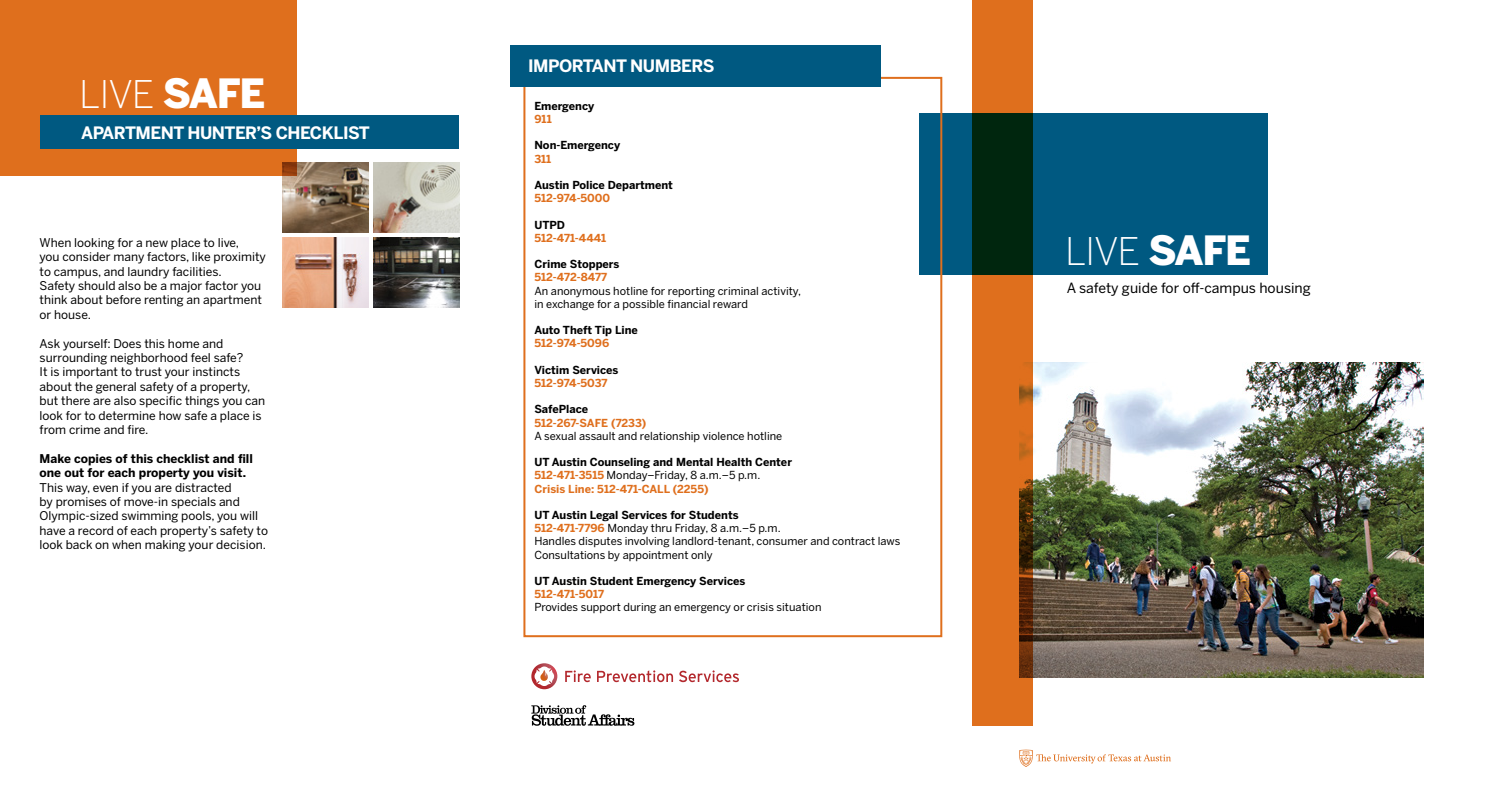
<style>
.page{position:relative;width:1512px;height:792px;background:#fff}
.page>*{position:absolute;margin:0;border:0;box-sizing:border-box;transform-origin:0 0}
.t1{font:300 37.8px "Benton Sans";letter-spacing:-.03em;color:#fff}
.t2{font:700 17px "Benton Sans";letter-spacing:-.03em;color:#fff}
.t3{font:14px "Benton Sans";color:#000}
.t4{font:12px/14.4px "Benton Sans";color:#000}
.t5{font:700 12px/14.4px "Benton Sans";color:#000}
.t6{font:11px/13.2px "Benton Sans";color:#000}
.t7{font:700 11px/13.2px "Benton Sans";color:#df6f1d}
.t8{font:700 11px "Benton Sans";color:#000}
.s1{font-weight:900;font-size:40px}
.s2{color:#000}
.s3{font-weight:400;color:#000}
.s4{font-weight:700}
.s5{font-weight:700;color:#df6f1d}
</style>
<div class="page">
<img style="left:1033px;top:363px;width:391px;height:315px">
<div style="left:972px;top:0;width:61px;height:726px;background:#df6f1d"></div>
<svg style="left:1019px;top:750px;width:152px;height:17px"></svg>
<svg style="left:919px;top:113px;width:349px;height:161px;background:#00506c"></svg>
<div style="left:0;top:0;width:297px;height:176px;background:#df6f1d"></div>
<div style="left:523px;top:77px;width:419px;height:560px;border:2px solid #df6f1d"></div>
<div style="left:510px;top:45px;width:370px;height:41px;background:#005981"></div>
<svg style="left:531px;top:705px;width:103px;height:21px"></svg>
<svg style="left:565px;top:670px;width:26px;height:12px"></svg>
<svg style="left:597px;top:670px;width:76px;height:12px"></svg>
<svg style="left:679px;top:670px;width:60px;height:12px"></svg>
<svg style="left:531px;top:663px;width:26px;height:26px"></svg>
<div style="left:41px;top:115px;width:418px;height:34px;background:#005981"></div>
<img style="left:374px;top:162px;width:85px;height:70px">
<img style="left:283px;top:237px;width:86px;height:70px">
<img style="left:374px;top:237px;width:85px;height:70px">
<img style="left:283px;top:162px;width:86px;height:70px">
<h1 class="t1" style="left:79px;top:72px;width:188px">LIVE <span class="s1">SAFE</span></h1>
<h2 class="t2" style="left:81px;top:123px;width:290px">APARTMENT HUNTER’S CHECKLIST</h2>
<p class="t4" style="left:40px;top:235px;width:228px">When looking for a new place to live,<br>you consider many factors, like proximity to campus, and laundry facilities.<br>Safety should also be a major factor you think about before renting an apartment or house.</p>
<p class="t4" style="left:40px;top:336px;width:227px">Ask yourself: Does this home and surrounding neighborhood feel safe?<br>It is important to trust your instincts about the general safety of a property, but there are also specific things you can look for to determine how safe a place is from crime and fire.</p>
<p class="t5" style="left:40px;top:451px;width:215px">Make copies of this checklist and fill one out for each property you visit.</p>
<p class="t4" style="left:40px;top:480px;width:230px">This way, even if you are distracted<br>by promises of move-in specials and Olympic-sized swimming pools, you will have a record of each property’s safety to look back on when making your decision.</p>
<h2 class="t2" style="left:528px;top:56px;width:188px">IMPORTANT NUMBERS</h2>
<p class="t8" style="left:534px;top:99px;width:61px">Emergency</p>
<p class="t7" style="left:534px;top:112px;width:19px">911</p>
<p class="t8" style="left:534px;top:139px;width:87px">Non-Emergency</p>
<p class="t7" style="left:534px;top:152px;width:18px">311</p>
<p class="t8" style="left:534px;top:178px;width:140px">Austin Police Department</p>
<p class="t7" style="left:534px;top:191px;width:77px">512-974-5000</p>
<p class="t8" style="left:534px;top:218px;width:32px">UTPD</p>
<p class="t7" style="left:534px;top:231px;width:73px">512-471-4441</p>
<p class="t8" style="left:534px;top:258px;width:86px">Crime Stoppers</p>
<p class="t7" style="left:534px;top:271px;width:74px">512-472-8477</p>
<p class="t6" style="left:534px;top:284px;width:268px">An anonymous hotline for reporting criminal activity, in exchange for a possible financial reward</p>
<p class="t8" style="left:534px;top:324px;width:105px">Auto Theft Tip Line</p>
<p class="t7" style="left:534px;top:337px;width:76px">512-974-5096</p>
<p class="t8" style="left:534px;top:363px;width:85px">Victim Services</p>
<p class="t7" style="left:534px;top:376px;width:74px">512-974-5037</p>
<p class="t8" style="left:534px;top:403px;width:55px">SafePlace</p>
<p class="t7" style="left:534px;top:416px;width:113px">512-267-SAFE (7233)</p>
<p class="t6" style="left:534px;top:429px;width:249px">A sexual assault and relationship violence hotline</p>
<p class="t7" style="left:534px;top:455px;width:259px"><span class="s2">UT Austin Counseling and Mental Health Center<br></span>512-471-3515 <span class="s3">Monday–Friday, 8 a.m.–5 p.m.<br></span>Crisis Line: 512-471-CALL (2255)</p>
<p class="t6" style="left:534px;top:508px;width:367px"><span class="s4">UT Austin Legal Services for Students<br></span><span class="s5">512-471-7796</span> Monday thru Friday, 8 a.m.–5 p.m.<br>Handles disputes involving landlord-tenant, consumer and contract laws Consultations by appointment only</p>
<p class="t8" style="left:534px;top:574px;width:212px">UT Austin Student Emergency Services</p>
<p class="t7" style="left:534px;top:587px;width:71px">512-471-5017</p>
<p class="t6" style="left:534px;top:601px;width:289px">Provides support during an emergency or crisis situation</p>
<h1 class="t1" style="left:1065px;top:229px;width:188px">LIVE <span class="s1">SAFE</span></h1>
<p class="t3" style="left:1067px;top:279px;width:246px">A safety guide for off-campus housing</p>
</div>
